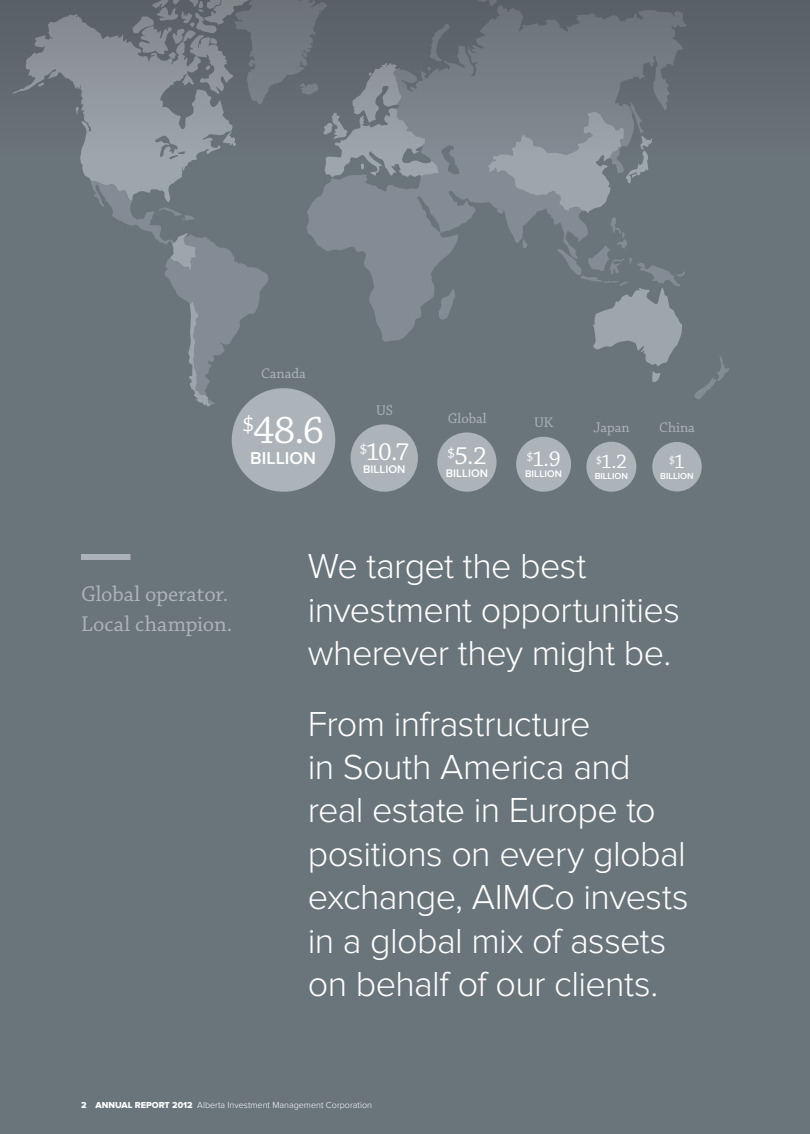
<style>
.page{position:relative;width:810px;height:1134px;background:#6a747b}
.page>*{position:absolute;margin:0;border:0;box-sizing:border-box;transform-origin:0 0}
.t1{font:40.95px "Chaparral Pro";color:#fff}
.t2{font:300 36px/43.5px "Proxima Nova";letter-spacing:-.02em;color:#fff}
.t3{font:26.25px "Chaparral Pro";color:#fff}
.t4{font:22.95px "Chaparral Pro";color:#fff}
.t5{font:22.5px/30px "Chaparral Pro";letter-spacing:-.005em;color:#acb4ba}
.t6{font:20.85px "Chaparral Pro";color:#fff}
.t7{font:600 17.85px "Proxima Nova";color:#fff}
.t8{font:14.7px "Chaparral Pro";color:#acb4ba}
.t9{font:12.15px "Chaparral Pro";color:#fff}
.t10{font:600 11.4px "Proxima Nova";color:#fff}
.t11{font:600 10.05px "Proxima Nova";color:#fff}
.t12{font:600 9.15px "Proxima Nova";color:#fff}
.t13{font:300 9px "Proxima Nova";color:#fff}
.s1{font-size:20.85px}
.s2{font-family:"Proxima Nova Extrabld";font-weight:400}
</style>
<div class="page">
<svg style="left:694px;top:356px;width:35px;height:43px"></svg>
<svg style="left:488px;top:200px;width:197px;height:182px"></svg>
<svg style="left:99px;top:200px;width:356px;height:207px"></svg>
<svg style="left:0;top:0;width:810px;height:200px"></svg>
<div style="left:81px;top:554px;width:49px;height:6px;background:#acb4ba"></div>
<div style="left:234px;top:369px;width:99px;height:84px;background:#6a747b"></div>
<div style="left:232px;top:388px;width:103px;height:104px;background:#acb4ba;border-radius:50%"></div>
<div style="left:351px;top:405px;width:67px;height:43px;background:#6a747b"></div>
<div style="left:351px;top:424px;width:67px;height:68px;background:#acb4ba;border-radius:50%"></div>
<div style="left:437px;top:432px;width:60px;height:60px;background:#acb4ba;border-radius:50%"></div>
<div style="left:516px;top:437px;width:55px;height:55px;background:#acb4ba;border-radius:50%"></div>
<div style="left:586px;top:442px;width:50px;height:50px;background:#acb4ba;border-radius:50%"></div>
<div style="left:652px;top:442px;width:50px;height:49px;background:#acb4ba;border-radius:50%"></div>
<p class="t8" style="left:261px;top:366px;width:46px">Canada</p>
<p class="t1" style="left:242px;top:407px;width:84px"><sup>$</sup>48.6</p>
<p class="t7" style="left:250px;top:447px;width:67px">BILLION</p>
<p class="t8" style="left:376px;top:402px;width:19px">US</p>
<p class="t3" style="left:359px;top:437px;width:51px"><sup>$</sup>10.7</p>
<p class="t10" style="left:363px;top:463px;width:44px">BILLION</p>
<p class="t8" style="left:448px;top:410px;width:40px">Global</p>
<p class="t3" style="left:447px;top:441px;width:41px"><sup>$</sup>5.2</p>
<p class="t10" style="left:446px;top:467px;width:44px">BILLION</p>
<p class="t8" style="left:534px;top:414px;width:21px">UK</p>
<p class="t4" style="left:527px;top:446px;width:36px"><sup>$</sup>1.9</p>
<p class="t11" style="left:525px;top:468px;width:38px">BILLION</p>
<p class="t8" style="left:594px;top:419px;width:38px">Japan</p>
<p class="t6" style="left:596px;top:450px;width:33px"><sup>$</sup>1.2</p>
<p class="t12" style="left:595px;top:470px;width:35px">BILLION</p>
<p class="t8" style="left:659px;top:419px;width:37px">China</p>
<p class="t9" style="left:669px;top:454px;width:18px">$<span class="s1">1</span></p>
<p class="t12" style="left:660px;top:470px;width:35px">BILLION</p>
<p class="t5" style="left:81px;top:580px;width:153px">Global operator.<br>Local champion.</p>
<p class="t2" style="left:308px;top:545px;width:374px">We target the best investment opportunities wherever they might be.</p>
<p class="t2" style="left:308px;top:702px;width:382px">From infrastructure<br>in South America and real estate in Europe to positions on every global exchange, AIMCo invests in a global mix of assets on behalf of our clients.</p>
<p class="t13" style="left:81px;top:1099px;width:293px"><span class="s2">2 ANNUAL REPORT 2012</span> Alberta Investment Management Corporation</p>
</div>
